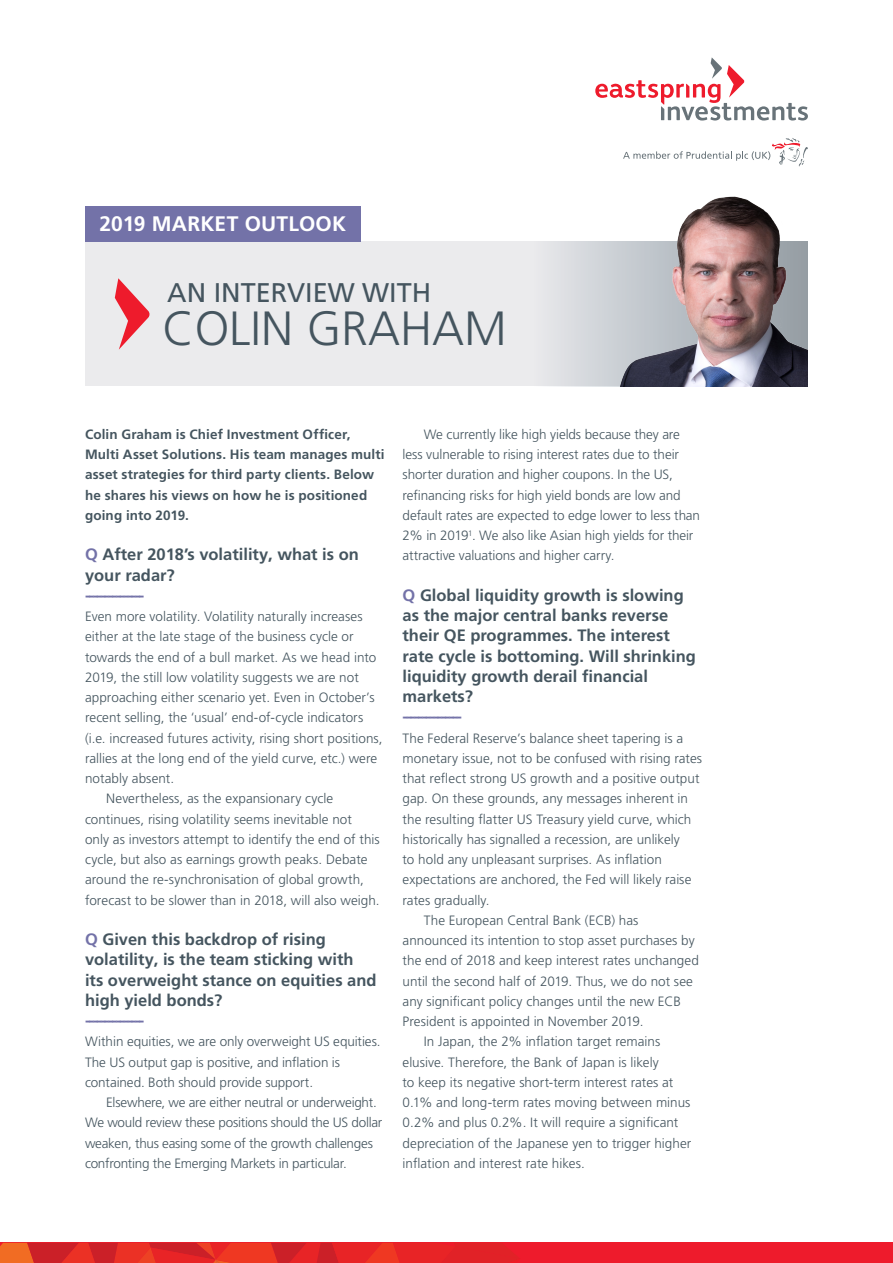
<style>
.page{position:relative;width:893px;height:1263px;background:#fff}
.page>*{position:absolute;margin:0;border:0;box-sizing:border-box;transform-origin:0 0}
.Subhead{font:300 48px "Frutiger LT Pro";color:#45555f}
.Subhead-2{font:27px "Frutiger LT Pro";color:#45555f}
.Header_style{font:700 21px "Frutiger LT Pro";letter-spacing:.01em;color:#fff}
.Body_copy{font:700 16.5px/20.2px "Frutiger LT Pro";color:#45555f}
.Sub_header_bold{font:700 16.5px "Frutiger LT Pro";color:#7372a8}
.Body_copy-2{font:300 13.5px/20.2px "Frutiger LT Pro";color:#45555f}
.Body_copy-3{font:300 13.5px/20.2px "Frutiger LT Pro";letter-spacing:-.02em;color:#45555f}
.Body_copy-4{font:700 13.5px/20.2px "Frutiger LT Pro";letter-spacing:.01em;color:#45555f}
.s1{color:#7372a8}
</style>
<div class="page">
<div style="left:0;top:1243px;width:893px;height:20px;background:#ee1b2c"></div>
<svg style="left:0;top:1243px;width:519px;height:20px"></svg>
<svg style="left:595px;top:57px;width:213px;height:64px"></svg>
<svg style="left:623px;top:138px;width:185px;height:28px"></svg>
<div style="left:85px;top:242px;width:723px;height:144px;background:#ebebed"></div>
<svg style="left:558px;top:242px;width:56px;height:144px"></svg>
<svg style="left:115px;top:278px;width:35px;height:72px"></svg>
<div style="left:85px;top:206px;width:275px;height:36px;background:#7372a8"></div>
<img style="left:614px;top:196px;width:194px;height:190px">
<p class="Header_style" style="left:99px;top:211px;width:248px">2019 MARKET OUTLOOK</p>
<p class="Subhead-2" style="left:167px;top:276px;width:266px">AN INTERVIEW WITH</p>
<p class="Subhead" style="left:163px;top:301px;width:346px">COLIN GRAHAM</p>
<p class="Body_copy-4" style="left:85px;top:424px;width:301px">Colin Graham is Chief Investment Officer, Multi Asset Solutions. His team manages multi asset strategies for third party clients. Below he shares his views on how he is positioned going into 2019.</p>
<p class="Body_copy" style="left:85px;top:544px;width:275px"><span class="s1">Q</span> After 2018’s volatility, what is on your radar?</p>
<p class="Sub_header_bold" style="left:85px;top:585px;width:61px">---------------</p>
<p class="Body_copy-2" style="left:85px;top:606px;width:299px">Even more volatility. Volatility naturally increases either at the late stage of the business cycle or towards the end of a bull market. As we head into 2019, the still low volatility suggests we are not approaching either scenario yet. Even in October’s recent selling, the ‘usual’ end-of-cycle indicators (i.e. increased futures activity, rising short positions, rallies at the long end of the yield curve, etc.) were notably absent.</p>
<p class="Body_copy-2" style="left:85px;top:789px;width:296px;text-indent:21px">Nevertheless, as the expansionary cycle continues, rising volatility seems inevitable not<br>only as investors attempt to identify the end of this cycle, but also as earnings growth peaks. Debate around the re-synchronisation of global growth, forecast to be slower than in 2018, will also weigh.</p>
<p class="Body_copy" style="left:85px;top:929px;width:293px"><span class="s1">Q</span> Given this backdrop of rising volatility, is the team sticking with<br>its overweight stance on equities and high yield bonds?</p>
<p class="Sub_header_bold" style="left:85px;top:1011px;width:61px">---------------</p>
<p class="Body_copy-2" style="left:85px;top:1032px;width:297px">Within equities, we are only overweight US equities.<br>The US output gap is positive, and inflation is contained. Both should provide support.</p>
<p class="Body_copy-3" style="left:85px;top:1092px;width:299px;text-indent:21px">Elsewhere, we are either neutral or underweight.<br>We would review these positions should the US dollar weaken, thus easing some of the growth challenges confronting the Emerging Markets in particular.</p>
<p class="Body_copy-2" style="left:403px;top:424px;width:299px;text-indent:21px">We currently like high yields because they are less vulnerable to rising interest rates due to their shorter duration and higher coupons. In the US, refinancing risks for high yield bonds are low and default rates are expected to edge lower to less than 2% in 2019<sup>1</sup>. We also like Asian high yields for their attractive valuations and higher carry.</p>
<p class="Body_copy" style="left:403px;top:585px;width:295px"><span class="s1">Q</span> Global liquidity growth is slowing as the major central banks reverse their QE programmes. The interest rate cycle is bottoming. Will shrinking liquidity growth derail financial markets?</p>
<p class="Sub_header_bold" style="left:403px;top:707px;width:61px">---------------</p>
<p class="Body_copy-2" style="left:403px;top:728px;width:301px">The Federal Reserve’s balance sheet tapering is a monetary issue, not to be confused with rising rates that reflect strong US growth and a positive output gap. On these grounds, any messages inherent in the resulting flatter US Treasury yield curve, which historically has signalled a recession, are unlikely<br>to hold any unpleasant surprises. As inflation expectations are anchored, the Fed will likely raise rates gradually.</p>
<p class="Body_copy-2" style="left:403px;top:910px;width:298px;text-indent:21px">The European Central Bank (ECB) has announced its intention to stop asset purchases by the end of 2018 and keep interest rates unchanged until the second half of 2019. Thus, we do not see any significant policy changes until the new ECB President is appointed in November 2019.</p>
<p class="Body_copy-2" style="left:403px;top:1032px;width:290px;text-indent:21px">In Japan, the 2% inflation target remains elusive. Therefore, the Bank of Japan is likely<br>to keep its negative short-term interest rates at 0.1% and long-term rates moving between minus 0.2% and plus 0.2%. It will require a significant depreciation of the Japanese yen to trigger higher inflation and interest rate hikes.</p>
</div>
